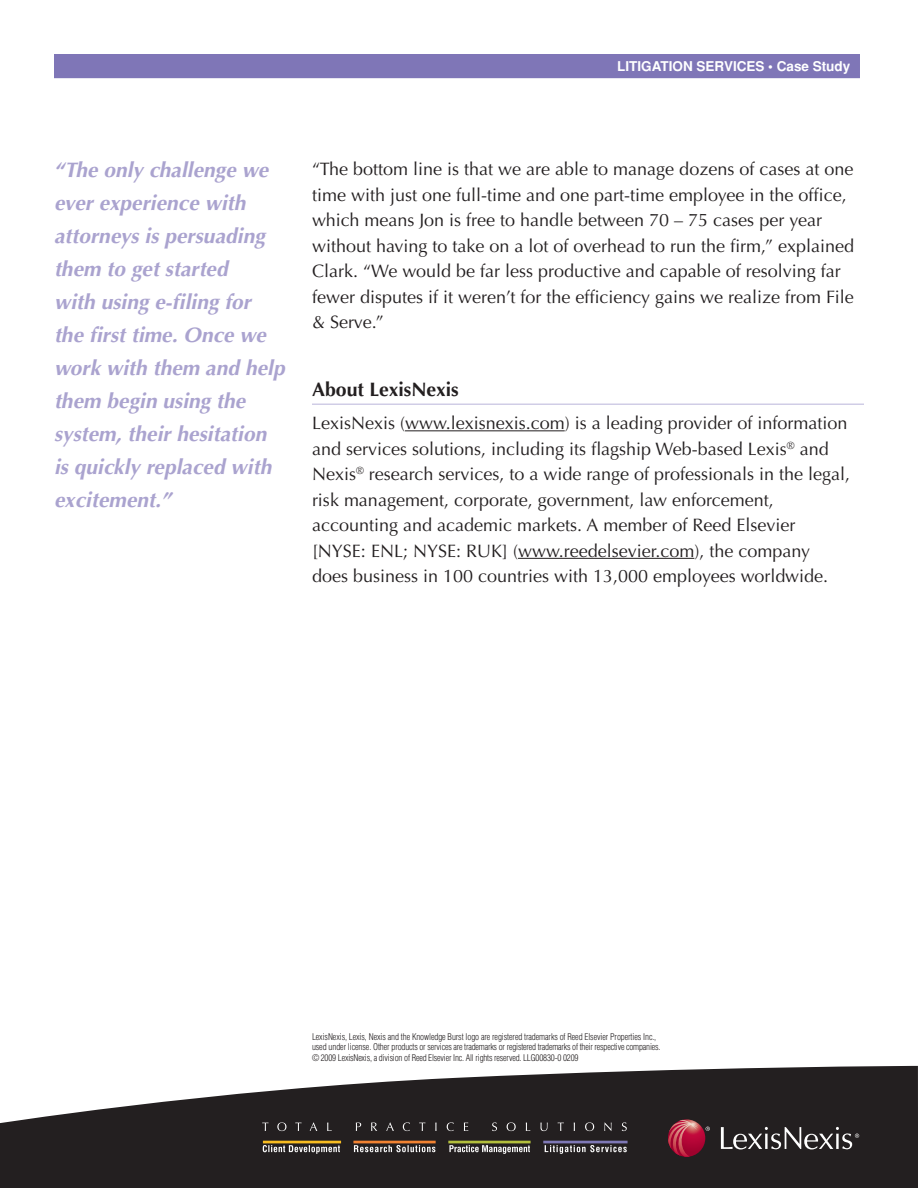
<style>
.page{position:relative;width:918px;height:1188px;background:#fff}
.page>*{position:absolute;margin:0;border:0;box-sizing:border-box;transform-origin:0 0}
.t1{font:italic 700 21px/33px "Optima";color:#aaa3cf}
.Heading_3{font:700 19.5px "Optima";color:#231f20}
.text{font:18px/25.5px "Optima";color:#231f20}
.Heading{font:700 13.5px "Helvetica";color:#fff}
.footnotes{font:300 condensed 9px/10.5px "Helvetica";letter-spacing:-.02em;color:#231f20}
</style>
<div class="page">
<div style="left:54px;top:54px;width:806px;height:24px;background:#7f76b7"></div>
<hr style="left:405px;top:430px;width:160px;height:1px;background:#231f20">
<hr style="left:518px;top:558px;width:176px;height:1px;background:#231f20">
<svg style="left:0;top:1066px;width:918px;height:122px;fill:#231f20"></svg>
<svg style="left:262px;top:1122px;width:365px;height:9px;background:#383435"></svg>
<hr style="left:543px;top:1141px;width:85px;height:2px;background:#7e78b5">
<hr style="left:448px;top:1141px;width:83px;height:2px;background:#b2be3c">
<hr style="left:353px;top:1141px;width:83px;height:2px;background:#f18231">
<hr style="left:263px;top:1141px;width:78px;height:2px;background:#f7bc21">
<svg style="left:263px;top:1145px;width:364px;height:9px;background:#5e5b5c"></svg>
<svg style="left:668px;top:1119px;width:37px;height:38px"></svg>
<svg style="left:668px;top:1120px;width:30px;height:37px"></svg>
<svg style="left:706px;top:1127px;width:4px;height:4px"></svg>
<svg style="left:721px;top:1127px;width:138px;height:23px;background:#545152"></svg>
<hr style="left:312px;top:404px;width:552px;height:1px;background:#d0cde6">
<p class="Heading" style="left:617px;top:58px;width:235px">LITIGATION SERVICES • Case Study</p>
<p class="t1" style="left:54px;top:154px;width:232px">“The only challenge we ever experience with attorneys is persuading them to get started<br>with using e-filing for the first time. Once we work with them and help them begin using the system, their hesitation is quickly replaced with excitement.”</p>
<p class="text" style="left:312px;top:157px;width:544px">“The bottom line is that we are able to manage dozens of cases at one time with just one full-time and one part-time employee in the office, which means Jon is free to handle between 70 – 75 cases per year without having to take on a lot of overhead to run the firm,” explained Clark. “We would be far less productive and capable of resolving far fewer disputes if it weren’t for the efficiency gains we realize from File &amp; Serve.”</p>
<p class="Heading_3" style="left:312px;top:378px;width:148px">About LexisNexis</p>
<p class="text" style="left:312px;top:410px;width:540px">LexisNexis (www.lexisnexis.com) is a leading provider of information and services solutions, including its flagship Web-based Lexis<sup>®</sup> and Nexis<sup>®</sup> research services, to a wide range of professionals in the legal, risk management, corporate, government, law enforcement, accounting and academic markets. A member of Reed Elsevier [NYSE: ENL; NYSE: RUK] (www.reedelsevier.com), the company does business in 100 countries with 13,000 employees worldwide.</p>
<p class="footnotes" style="left:312px;top:1031px;width:350px">LexisNexis, Lexis, Nexis and the Knowledge Burst logo are registered trademarks of Reed Elsevier Properties Inc., used under license. Other products or services are trademarks or registered trademarks of their respective companies. © 2009 LexisNexis, a division of Reed Elsevier Inc. All rights reserved. LLG00830-0 0209</p>
</div>
